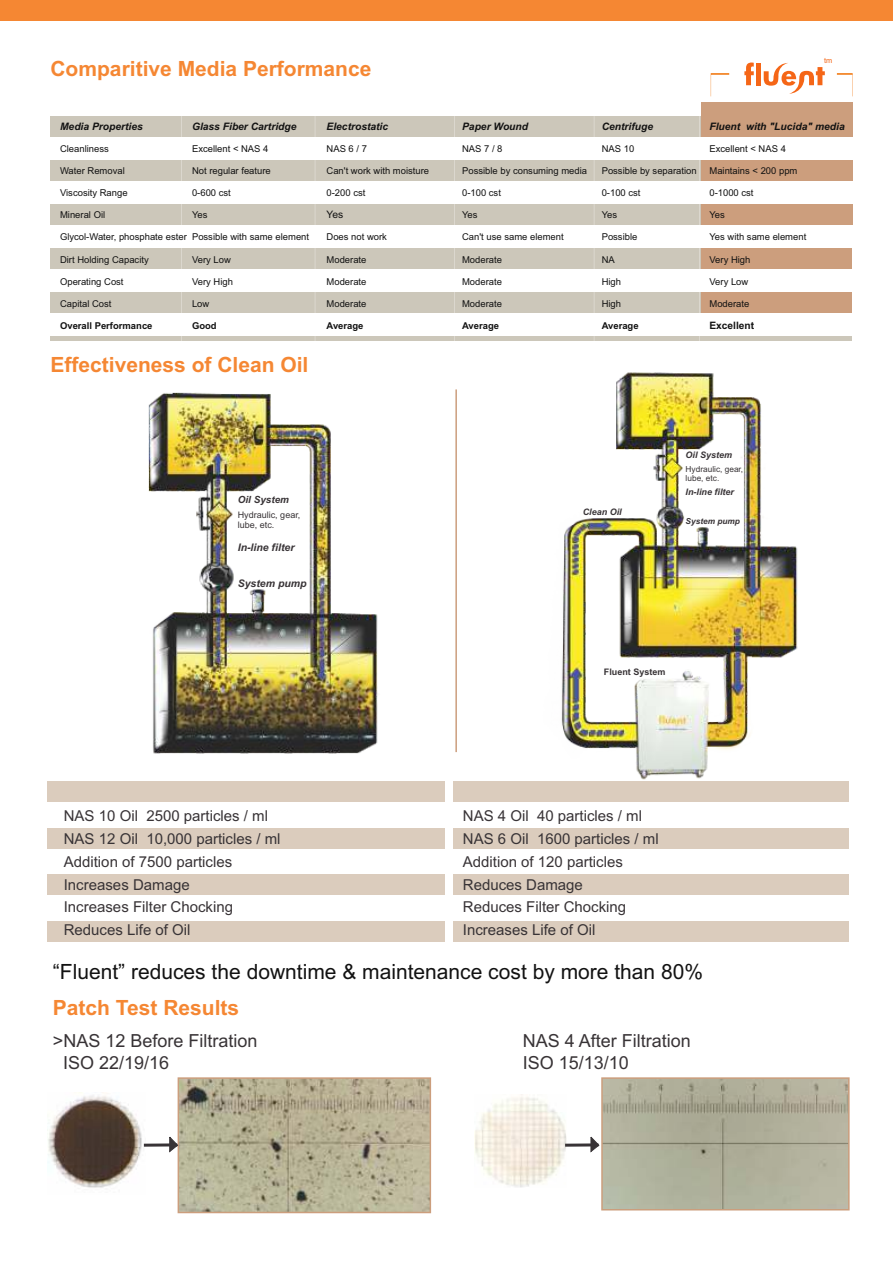
<style>
.page{position:relative;width:893px;height:1263px;background:#fff}
.page>*{position:absolute;margin:0;border:0;box-sizing:border-box;transform-origin:0 0}
.t1{font:700 21px "Arial";color:#f58733}
.t2{font:21px "Arial";color:#121212}
.t3{font:18px "Arial";color:#383336}
.t4{font:15px/22.8px "Arial";color:#383336}
.t5{font:italic 700 10.5px "Arial";color:#383336}
.t6{font:italic 700 10.2px "Arial";color:#121212}
.t7{font:700 10.2px "Arial";color:#121212}
.t8{font:10.2px "Arial";color:#121212}
.t9{font:italic 700 9.9px "Arial";color:#383336}
.t10{font:9.45px "Arial";color:#121212}
.t11{font:700 9.45px "Arial";color:#121212}
.t12{font:italic 700 9px "Arial";color:#383336}
.t13{font:9px/10.1px "Arial";color:#383336}
.t14{font:700 9px "Arial";color:#383336}
.t15{font:8.25px/9.3px "Arial";color:#383336}
.t16{font:italic 700 8.25px "Arial";color:#383336}
.t17{font:7.35px "Arial";color:#f56617}
</style>
<div class="page">
<div style="left:0;top:0;width:893px;height:21px;background:#f58733"></div>
<div style="left:47px;top:781px;width:398px;height:21px;background:#dbccbd"></div>
<div style="left:47px;top:828px;width:398px;height:21px;background:#dbccbd"></div>
<div style="left:47px;top:874px;width:398px;height:21px;background:#dbccbd"></div>
<div style="left:47px;top:921px;width:398px;height:21px;background:#dbccbd"></div>
<div style="left:453px;top:781px;width:396px;height:21px;background:#dbccbd"></div>
<div style="left:453px;top:828px;width:396px;height:21px;background:#dbccbd"></div>
<div style="left:453px;top:874px;width:396px;height:21px;background:#dbccbd"></div>
<div style="left:453px;top:921px;width:396px;height:21px;background:#dbccbd"></div>
<hr style="left:455px;top:389px;width:2px;height:363px;background:#cc9e7d">
<img style="left:47px;top:1092px;width:97px;height:96px">
<img style="left:603px;top:1079px;width:245px;height:129px">
<div style="left:601px;top:1077px;width:249px;height:133px;border:1px solid #cc9e7d"></div>
<img style="left:180px;top:1079px;width:249px;height:132px">
<div style="left:178px;top:1077px;width:253px;height:136px;border:1px solid #cc9e7d"></div>
<img style="left:474px;top:1094px;width:92px;height:93px">
<svg style="left:144px;top:1143px;width:25px;height:4px"></svg>
<svg style="left:169px;top:1137px;width:9px;height:15px"></svg>
<svg style="left:565px;top:1143px;width:25px;height:4px"></svg>
<svg style="left:590px;top:1137px;width:9px;height:15px"></svg>
<img style="left:148px;top:392px;width:230px;height:362px">
<img style="left:561px;top:372px;width:237px;height:408px">
<div style="left:50px;top:292px;width:801px;height:21px;background:#ccc7ba"></div>
<hr style="left:50px;top:336px;width:802px;height:4px;background:#ccc7ba">
<div style="left:50px;top:248px;width:802px;height:21px;background:#ccc7ba"></div>
<div style="left:50px;top:204px;width:802px;height:21px;background:#ccc7ba"></div>
<div style="left:50px;top:160px;width:802px;height:21px;background:#ccc7ba"></div>
<div style="left:50px;top:116px;width:802px;height:21px;background:#ccc7ba"></div>
<hr style="left:181px;top:111px;width:1px;height:232px;background:#fff">
<hr style="left:315px;top:111px;width:1px;height:232px;background:#fff">
<hr style="left:454px;top:111px;width:1px;height:232px;background:#fff">
<div style="left:701px;top:292px;width:150px;height:21px;background:#cc9e7d"></div>
<div style="left:701px;top:248px;width:150px;height:21px;background:#cc9e7d"></div>
<div style="left:701px;top:204px;width:151px;height:21px;background:#cc9e7d"></div>
<div style="left:701px;top:160px;width:151px;height:21px;background:#cc9e7d"></div>
<div style="left:701px;top:102px;width:151px;height:35px;background:#cc9e7d"></div>
<hr style="left:594px;top:111px;width:1px;height:232px;background:#fff">
<hr style="left:699px;top:111px;width:1px;height:235px;background:#fff">
<svg style="left:837px;top:73px;width:16px;height:24px"></svg>
<svg style="left:711px;top:73px;width:18px;height:23px"></svg>
<svg style="left:744px;top:63px;width:10px;height:22px"></svg>
<div style="left:756px;top:63px;width:5px;height:22px;background:#f56617"></div>
<svg style="left:764px;top:63px;width:61px;height:31px"></svg>
<h1 class="t1" style="left:50px;top:61px;width:322px">Comparitive Media Performance</h1>
<p class="t6" style="left:192px;top:123px;width:106px">Glass Fiber Cartridge</p>
<p class="t10" style="left:192px;top:146px;width:78px">Excellent &lt; NAS 4</p>
<p class="t10" style="left:192px;top:168px;width:80px">Not regular feature</p>
<p class="t10" style="left:192px;top:190px;width:40px">0-600 cst</p>
<p class="t10" style="left:192px;top:212px;width:17px">Yes</p>
<p class="t10" style="left:192px;top:234px;width:119px">Possible with same element</p>
<p class="t10" style="left:192px;top:256px;width:40px">Very Low</p>
<p class="t10" style="left:192px;top:278px;width:42px">Very High</p>
<p class="t10" style="left:192px;top:300px;width:19px">Low</p>
<p class="t11" style="left:192px;top:322px;width:26px">Good</p>
<p class="t6" style="left:60px;top:123px;width:84px">Media Properties</p>
<p class="t10" style="left:60px;top:146px;width:50px">Cleanliness</p>
<p class="t10" style="left:60px;top:168px;width:66px">Water Removal</p>
<p class="t10" style="left:60px;top:190px;width:69px">Viscosity Range</p>
<p class="t10" style="left:60px;top:212px;width:47px">Mineral Oil</p>
<p class="t10" style="left:60px;top:234px;width:128px">Glycol-Water, phosphate ester</p>
<p class="t10" style="left:60px;top:256px;width:90px">Dirt Holding Capacity</p>
<p class="t10" style="left:60px;top:278px;width:65px">Operating Cost</p>
<p class="t10" style="left:60px;top:300px;width:53px">Capital Cost</p>
<p class="t11" style="left:60px;top:322px;width:94px">Overall Performance</p>
<h1 class="t1" style="left:50px;top:356px;width:259px">Effectiveness of Clean Oil</h1>
<p class="t6" style="left:327px;top:123px;width:63px">Electrostatic</p>
<p class="t10" style="left:327px;top:146px;width:42px">NAS 6 / 7</p>
<p class="t10" style="left:327px;top:168px;width:104px">Can't work with moisture</p>
<p class="t10" style="left:327px;top:190px;width:40px">0-200 cst</p>
<p class="t8" style="left:327px;top:211px;width:18px">Yes</p>
<p class="t10" style="left:327px;top:234px;width:62px">Does not work</p>
<p class="t10" style="left:327px;top:256px;width:41px">Moderate</p>
<p class="t10" style="left:327px;top:278px;width:41px">Moderate</p>
<p class="t10" style="left:327px;top:300px;width:41px">Moderate</p>
<p class="t11" style="left:327px;top:322px;width:38px">Average</p>
<p class="t9" style="left:238px;top:496px;width:53px">Oil System</p>
<p class="t13" style="left:238px;top:510px;width:64px">Hydraulic, gear, lube, etc.</p>
<p class="t5" style="left:238px;top:543px;width:58px">In-line filter</p>
<p class="t5" style="left:238px;top:579px;width:70px">System pump</p>
<p class="t17" style="left:824px;top:58px;width:10px">tm</p>
<p class="t6" style="left:462px;top:123px;width:68px">Paper Wound</p>
<p class="t10" style="left:462px;top:146px;width:42px">NAS 7 / 8</p>
<p class="t10" style="left:462px;top:168px;width:126px">Possible by consuming media</p>
<p class="t10" style="left:462px;top:190px;width:40px">0-100 cst</p>
<p class="t10" style="left:462px;top:212px;width:17px">Yes</p>
<p class="t10" style="left:462px;top:234px;width:103px">Can't use same element</p>
<p class="t10" style="left:462px;top:256px;width:41px">Moderate</p>
<p class="t10" style="left:462px;top:278px;width:41px">Moderate</p>
<p class="t10" style="left:462px;top:300px;width:41px">Moderate</p>
<p class="t11" style="left:462px;top:322px;width:38px">Average</p>
<p class="t6" style="left:602px;top:123px;width:53px">Centrifuge</p>
<p class="t10" style="left:602px;top:146px;width:34px">NAS 10</p>
<p class="t10" style="left:602px;top:168px;width:97px">Possible by separation</p>
<p class="t10" style="left:602px;top:190px;width:40px">0-100 cst</p>
<p class="t10" style="left:602px;top:212px;width:17px">Yes</p>
<p class="t10" style="left:602px;top:234px;width:37px">Possible</p>
<p class="t10" style="left:602px;top:256px;width:15px">NA</p>
<p class="t10" style="left:602px;top:278px;width:21px">High</p>
<p class="t10" style="left:602px;top:300px;width:21px">High</p>
<p class="t11" style="left:602px;top:322px;width:38px">Average</p>
<p class="t6" style="left:709px;top:123px;width:137px">Fluent with "Lucida" media</p>
<p class="t10" style="left:709px;top:146px;width:78px">Excellent &lt; NAS 4</p>
<p class="t10" style="left:709px;top:168px;width:89px">Maintains &lt; 200 ppm</p>
<p class="t10" style="left:709px;top:190px;width:46px">0-1000 cst</p>
<p class="t10" style="left:709px;top:212px;width:17px">Yes</p>
<p class="t10" style="left:709px;top:234px;width:98px">Yes with same element</p>
<p class="t10" style="left:709px;top:256px;width:42px">Very High</p>
<p class="t10" style="left:709px;top:278px;width:40px">Very Low</p>
<p class="t10" style="left:709px;top:300px;width:41px">Moderate</p>
<p class="t7" style="left:709px;top:321px;width:46px">Excellent</p>
<p class="t12" style="left:583px;top:508px;width:41px">Clean Oil</p>
<p class="t12" style="left:686px;top:452px;width:48px">Oil System</p>
<p class="t15" style="left:686px;top:465px;width:59px">Hydraulic, gear, lube, etc.</p>
<p class="t12" style="left:686px;top:488px;width:50px">In-line filter</p>
<p class="t16" style="left:686px;top:518px;width:56px">System pump</p>
<p class="t14" style="left:604px;top:669px;width:63px">Fluent System</p>
<h3 class="t4" style="left:64px;top:806px;width:218px">NAS 10 Oil 2500 particles / ml<br>NAS 12 Oil 10,000 particles / ml<br>Addition of 7500 particles<br>Increases Damage<br>Increases Filter Chocking<br>Reduces Life of Oil</h3>
<h3 class="t4" style="left:463px;top:806px;width:197px">NAS 4 Oil 40 particles / ml<br>NAS 6 Oil 1600 particles / ml<br>Addition of 120 particles<br>Reduces Damage<br>Reduces Filter Chocking<br>Increases Life of Oil</h3>
<h1 class="t2" style="left:53px;top:964px;width:652px">“Fluent” reduces the downtime &amp; maintenance cost by more than 80%</h1>
<h1 class="t1" style="left:53px;top:999px;width:188px">Patch Test Results</h1>
<h2 class="t3" style="left:53px;top:1034px;width:206px">&gt;NAS 12 Before Filtration</h2>
<h2 class="t3" style="left:523px;top:1034px;width:170px">NAS 4 After Filtration</h2>
<h2 class="t3" style="left:63px;top:1055px;width:108px">ISO 22/19/16</h2>
<h2 class="t3" style="left:523px;top:1055px;width:108px">ISO 15/13/10</h2>
</div>
